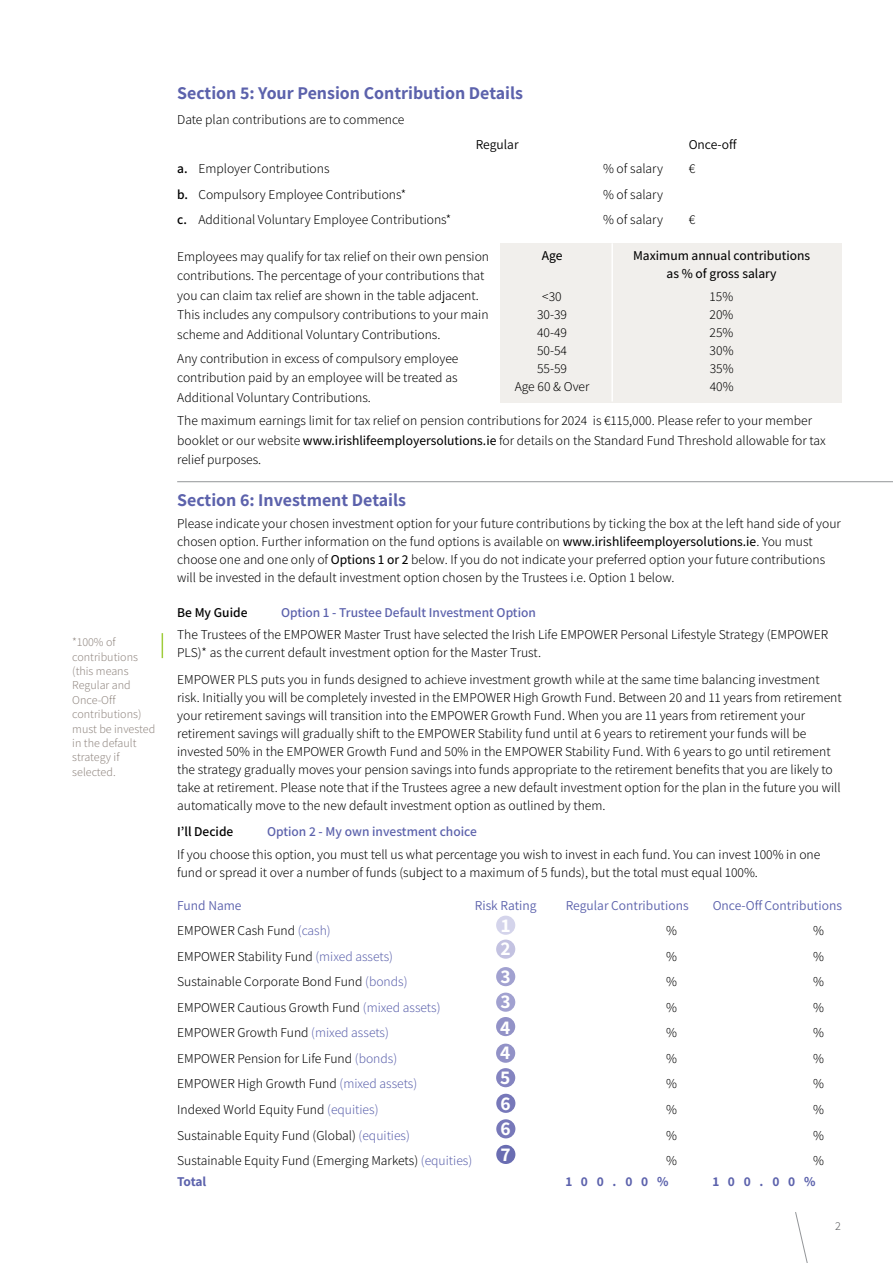
<style>
.page{position:relative;width:893px;height:1263px;background:#fff}
.page>*{position:absolute;margin:0;border:0;box-sizing:border-box;transform-origin:0 0}
.t1{font:700 19.5px "Assistant";color:#fff}
.t2{font:700 18px "Assistant";color:#5c62ac}
.t3{font:300 13.5px/18px "Assistant";color:#000}
.t4{font:600 13.5px "Assistant";color:#5c62ac}
.t5{font:13.5px "Assistant";color:#5c62ac}
.t6{font:500 13.5px/18px "Assistant";color:#000;text-align:center}
.t7{font:600 13.5px "Assistant";color:#000}
.t8{font:700 13.5px "Assistant";letter-spacing:.65em;color:#5c62ac}
.t9{font:13.5px "Assistant";color:#000}
.t10{font:300 12px/14.4px "Assistant";color:#928882}
.t11{font:300 12px "Assistant";color:#58595b}
.s1{font-weight:600}
.s2{font-weight:500}
.s3{color:#5c62ac}
</style>
<div class="page">
<hr style="left:177px;top:481px;width:716px;height:1px;background:#939598">
<div style="left:496px;top:916px;width:19px;height:19px;background:#d4d4eb;border-radius:50%"></div>
<div style="left:496px;top:939px;width:19px;height:20px;background:#c3c2e1;border-radius:50%"></div>
<div style="left:496px;top:967px;width:19px;height:19px;background:#a1a1d0;border-radius:50%"></div>
<div style="left:496px;top:992px;width:19px;height:20px;background:#a1a1d0;border-radius:50%"></div>
<div style="left:496px;top:1017px;width:19px;height:19px;background:#9292c7;border-radius:50%"></div>
<div style="left:496px;top:1043px;width:19px;height:20px;background:#9292c7;border-radius:50%"></div>
<div style="left:496px;top:1068px;width:19px;height:19px;background:#8484c0;border-radius:50%"></div>
<div style="left:496px;top:1094px;width:19px;height:19px;background:#7778b9;border-radius:50%"></div>
<div style="left:496px;top:1119px;width:19px;height:19px;background:#7778b9;border-radius:50%"></div>
<div style="left:496px;top:1145px;width:19px;height:19px;background:#6a6db2;border-radius:50%"></div>
<svg style="left:795px;top:1212px;width:13px;height:51px"></svg>
<div style="left:501px;top:243px;width:341px;height:159px;background:#f1efec"></div>
<hr style="left:611px;top:243px;width:2px;height:158px;background:#fff">
<svg style="left:162px;top:633px;width:1px;height:25px"></svg>
<p class="t10" style="left:72px;top:634px;width:84px">*100% of contributions (this means<br>Regular and<br>Once-Off contributions) must be invested in the default strategy if selected.</p>
<h2 class="t2" style="left:177px;top:81px;width:347px">Section 5: Your Pension Contribution Details</h2>
<p class="t3" style="left:177px;top:110px;width:229px">Date plan contributions are to commence</p>
<p class="t9" style="left:476px;top:135px;width:44px">Regular</p>
<p class="t9" style="left:689px;top:135px;width:49px">Once-off</p>
<p class="t3" style="left:177px;top:159px;width:154px"><span class="s1">a.</span> Employer Contributions</p>
<p class="t3" style="left:603px;top:159px;width:62px">% of salary</p>
<p class="t3" style="left:689px;top:159px;width:8px">€</p>
<p class="t3" style="left:177px;top:185px;width:231px"><span class="s1">b.</span> Compulsory Employee Contributions*</p>
<p class="t3" style="left:603px;top:185px;width:62px">% of salary</p>
<p class="t3" style="left:177px;top:210px;width:276px"><span class="s1">c.</span> Additional Voluntary Employee Contributions*</p>
<p class="t3" style="left:603px;top:210px;width:62px">% of salary</p>
<p class="t3" style="left:689px;top:210px;width:8px">€</p>
<p class="t3" style="left:177px;top:246px;width:313px;line-height:19.5px">Employees may qualify for tax relief on their own pension contributions. The percentage of your contributions that you can claim tax relief are shown in the table adjacent.<br>This includes any compulsory contributions to your main scheme and Additional Voluntary Contributions.</p>
<p class="t3" style="left:177px;top:348px;width:283px;line-height:19.5px;text-align:justify">Any contribution in excess of compulsory employee contribution paid by an employee will be treated as Additional Voluntary Contributions.</p>
<p class="t3" style="left:177px;top:410px;width:650px;line-height:19.5px">The maximum earnings limit for tax relief on pension contributions for 2024 is €115,000. Please refer to your member booklet or our website <span class="s2">www.irishlifeemployersolutions.ie</span> for details on the Standard Fund Threshold allowable for tax relief purposes.</p>
<h2 class="t2" style="left:177px;top:487px;width:230px">Section 6: Investment Details</h2>
<p class="t3" style="left:177px;top:514px;width:665px">Please indicate your chosen investment option for your future contributions by ticking the box at the left hand side of your chosen option. Further information on the fund options is available on <span class="s2">www.irishlifeemployersolutions.ie</span>. You must choose one and one only of <span class="s2">Options 1 or 2</span> below. If you do not indicate your preferred option your future contributions will be invested in the default investment option chosen by the Trustees i.e. Option 1 below.</p>
<p class="t7" style="left:177px;top:603px;width:72px">Be My Guide</p>
<p class="t4" style="left:281px;top:603px;width:256px">Option 1 - Trustee Default Investment Option</p>
<p class="t3" style="left:177px;top:625px;width:652px">The Trustees of the EMPOWER Master Trust have selected the Irish Life EMPOWER Personal Lifestyle Strategy (EMPOWER<br>PLS)* as the current default investment option for the Master Trust.</p>
<p class="t3" style="left:177px;top:670px;width:666px">EMPOWER PLS puts you in funds designed to achieve investment growth while at the same time balancing investment risk. Initially you will be completely invested in the EMPOWER High Growth Fund. Between 20 and 11 years from retirement your retirement savings will transition into the EMPOWER Growth Fund. When you are 11 years from retirement your retirement savings will gradually shift to the EMPOWER Stability fund until at 6 years to retirement your funds will be invested 50% in the EMPOWER Growth Fund and 50% in the EMPOWER Stability Fund. With 6 years to go until retirement the strategy gradually moves your pension savings into funds appropriate to the retirement benefits that you are likely to take at retirement. Please note that if the Trustees agree a new default investment option for the plan in the future you will automatically move to the new default investment option as outlined by them.</p>
<p class="t7" style="left:177px;top:823px;width:58px">I’ll Decide</p>
<p class="t4" style="left:267px;top:823px;width:211px">Option 2 - My own investment choice</p>
<p class="t3" style="left:177px;top:844px;width:645px">If you choose this option, you must tell us what percentage you wish to invest in each fund. You can invest 100% in one fund or spread it over a number of funds (subject to a maximum of 5 funds), but the total must equal 100%.</p>
<p class="t5" style="left:177px;top:896px;width:66px">Fund Name</p>
<p class="t5" style="left:475px;top:896px;width:63px">Risk Rating</p>
<p class="t5" style="left:566px;top:896px;width:124px">Regular Contributions</p>
<p class="t5" style="left:713px;top:896px;width:131px">Once-Off Contributions</p>
<p class="t3" style="left:177px;top:921px;width:155px">EMPOWER Cash Fund <span class="s3">(cash)</span></p>
<h1 class="t1" style="left:501px;top:912px;width:11px">1</h1>
<p class="t3" style="left:666px;top:921px;width:12px">%</p>
<p class="t3" style="left:813px;top:921px;width:12px">%</p>
<p class="t3" style="left:177px;top:946px;width:217px">EMPOWER Stability Fund <span class="s3">(mixed assets)</span></p>
<p class="t6" style="left:542px;top:246px;width:22px">Age</p>
<p class="t6" style="left:633px;top:246px;width:179px">Maximum annual contributions as % of gross salary</p>
<p class="t3" style="left:542px;top:286px;width:21px">&lt;30</p>
<p class="t3" style="left:710px;top:286px;width:25px">15%</p>
<p class="t3" style="left:537px;top:304px;width:32px">30-39</p>
<p class="t3" style="left:710px;top:304px;width:25px">20%</p>
<p class="t3" style="left:537px;top:322px;width:32px">40-49</p>
<p class="t3" style="left:710px;top:322px;width:25px">25%</p>
<p class="t3" style="left:537px;top:340px;width:32px">50-54</p>
<p class="t3" style="left:710px;top:340px;width:25px">30%</p>
<p class="t3" style="left:537px;top:358px;width:32px">55-59</p>
<p class="t3" style="left:710px;top:358px;width:25px">35%</p>
<p class="t3" style="left:515px;top:376px;width:76px">Age 60 &amp; Over</p>
<p class="t3" style="left:710px;top:376px;width:25px">40%</p>
<h1 class="t1" style="left:501px;top:935px;width:12px">2</h1>
<p class="t3" style="left:666px;top:946px;width:12px">%</p>
<p class="t3" style="left:813px;top:946px;width:12px">%</p>
<p class="t3" style="left:177px;top:972px;width:232px">Sustainable Corporate Bond Fund <span class="s3">(bonds)</span></p>
<h1 class="t1" style="left:501px;top:963px;width:12px">3</h1>
<p class="t3" style="left:666px;top:972px;width:12px">%</p>
<p class="t3" style="left:813px;top:972px;width:12px">%</p>
<p class="t3" style="left:177px;top:997px;width:265px">EMPOWER Cautious Growth Fund <span class="s3">(mixed assets)</span></p>
<h1 class="t1" style="left:501px;top:988px;width:12px">3</h1>
<p class="t3" style="left:666px;top:997px;width:12px">%</p>
<p class="t3" style="left:813px;top:997px;width:12px">%</p>
<p class="t3" style="left:177px;top:1023px;width:213px">EMPOWER Growth Fund <span class="s3">(mixed assets)</span></p>
<h1 class="t1" style="left:500px;top:1014px;width:12px">4</h1>
<p class="t3" style="left:666px;top:1023px;width:12px">%</p>
<p class="t3" style="left:813px;top:1023px;width:12px">%</p>
<p class="t3" style="left:177px;top:1049px;width:221px">EMPOWER Pension for Life Fund <span class="s3">(bonds)</span></p>
<h1 class="t1" style="left:500px;top:1039px;width:12px">4</h1>
<p class="t3" style="left:666px;top:1049px;width:12px">%</p>
<p class="t3" style="left:813px;top:1049px;width:12px">%</p>
<p class="t3" style="left:177px;top:1074px;width:242px">EMPOWER High Growth Fund <span class="s3">(mixed assets)</span></p>
<h1 class="t1" style="left:500px;top:1064px;width:12px">5</h1>
<p class="t3" style="left:666px;top:1074px;width:12px">%</p>
<p class="t3" style="left:813px;top:1074px;width:12px">%</p>
<p class="t3" style="left:177px;top:1100px;width:203px">Indexed World Equity Fund <span class="s3">(equities)</span></p>
<p class="t3" style="left:177px;top:1125px;width:234px">Sustainable Equity Fund (Global) <span class="s3">(equities)</span></p>
<p class="t3" style="left:177px;top:1151px;width:297px">Sustainable Equity Fund (Emerging Markets) <span class="s3">(equities)</span></p>
<h1 class="t1" style="left:501px;top:1089px;width:12px">6</h1>
<p class="t3" style="left:666px;top:1100px;width:12px">%</p>
<p class="t3" style="left:813px;top:1100px;width:12px">%</p>
<h1 class="t1" style="left:501px;top:1115px;width:12px">6</h1>
<p class="t3" style="left:666px;top:1125px;width:12px">%</p>
<p class="t3" style="left:813px;top:1125px;width:12px">%</p>
<h1 class="t1" style="left:501px;top:1141px;width:12px">7</h1>
<p class="t3" style="left:666px;top:1151px;width:12px">%</p>
<p class="t3" style="left:813px;top:1151px;width:12px">%</p>
<p class="t8" style="left:177px;top:1172px;width:31px">Total</p>
<p class="t8" style="left:566px;top:1172px;width:104px">100.00%</p>
<p class="t8" style="left:713px;top:1172px;width:104px">100.00%</p>
<p class="t11" style="left:835px;top:1217px;width:7px">2</p>
</div>
